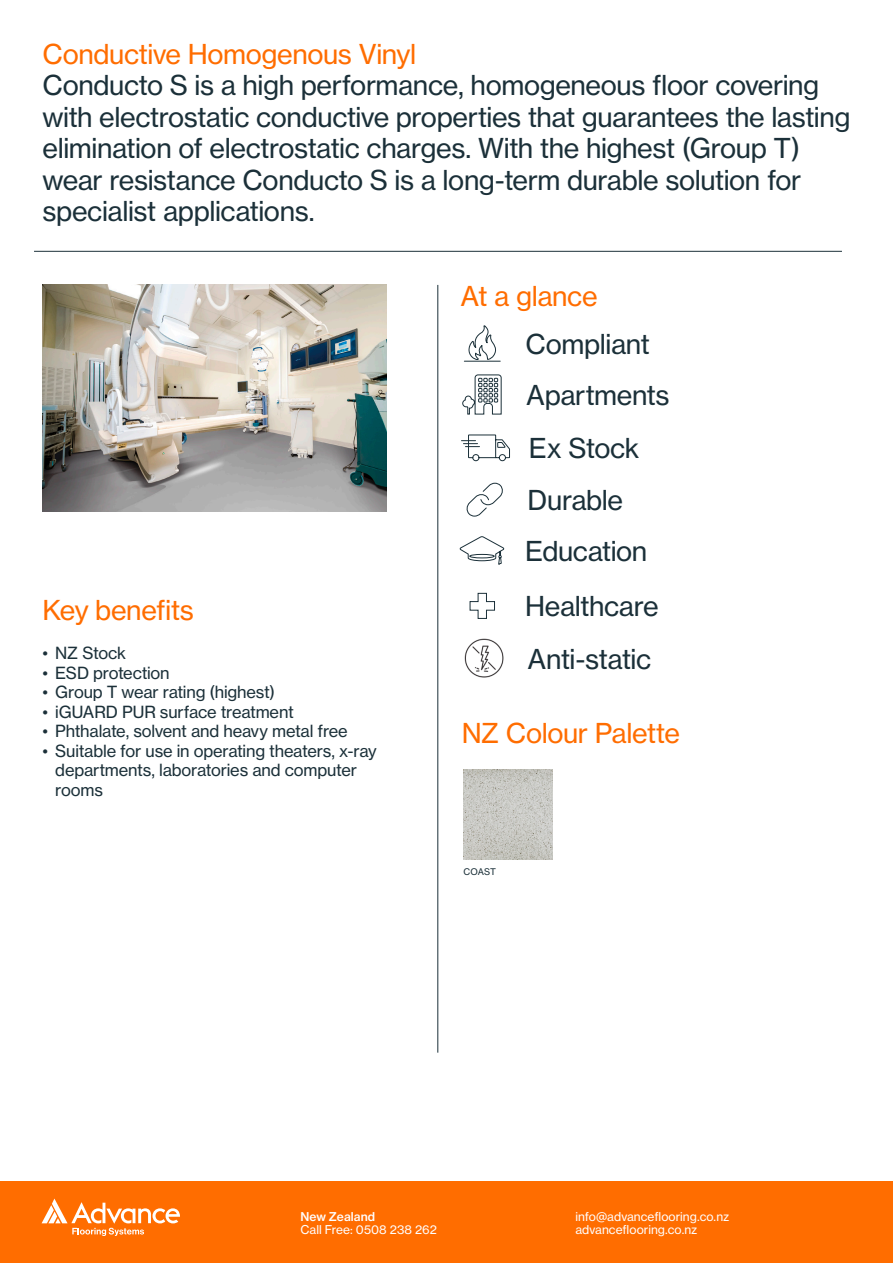
<style>
.page{position:relative;width:893px;height:1263px;background:#fff}
.page>*{position:absolute;margin:0;border:0;box-sizing:border-box;transform-origin:0 0}
.t1{font:27px/31.5px "N Haas Grotesk TX Pro 55 Rg";letter-spacing:-.015em;color:#1b3039}
.t2{font:27px "N Haas Grotesk TX Pro 55 Rg";letter-spacing:-.015em;color:#ff6d00}
.t3{font:16.5px/19.5px "N Haas Grotesk TX Pro 55 Rg";letter-spacing:-.01em;color:#1b3039}
.t4{font:12px/13.5px "N Haas Grotesk TX Pro 55 Rg";letter-spacing:.005em;color:#fff}
.t5{font:9px "N Haas Grotesk TX Pro 55 Rg";letter-spacing:.005em;color:#1b3039}
.s1{font-family:"N Haas Grotesk TX Pro 65 Md"}
</style>
<div class="page">
<svg style="left:462px;top:374px;width:40px;height:41px"></svg>
<img style="left:463px;top:770px;width:90px;height:89px">
<svg style="left:461px;top:434px;width:49px;height:27px"></svg>
<div style="left:0;top:1182px;width:893px;height:81px;background:#ff6d00"></div>
<hr style="left:438px;top:285px;width:1px;height:768px;background:#1b3039">
<hr style="left:34px;top:251px;width:808px;height:1px;background:#1b3039">
<svg style="left:42px;top:1198px;width:138px;height:38px"></svg>
<svg style="left:469px;top:325px;width:27px;height:35px"></svg>
<hr style="left:464px;top:361px;width:36px;height:1px;background:#1b3039">
<img style="left:43px;top:285px;width:343px;height:227px">
<svg style="left:466px;top:482px;width:37px;height:35px"></svg>
<svg style="left:459px;top:536px;width:45px;height:29px"></svg>
<svg style="left:469px;top:593px;width:26px;height:26px"></svg>
<img style="left:464px;top:638px;width:40px;height:40px">
<p class="t2" style="left:43px;top:37px;width:375px">Conductive Homogenous Vinyl</p>
<p class="t1" style="left:43px;top:69px;width:809px">Conducto S is a high performance, homogeneous floor covering with electrostatic conductive properties that guarantees the lasting elimination of electrostatic charges. With the highest (Group T) wear resistance Conducto S is a long-term durable solution for specialist applications.</p>
<p class="t2" style="left:461px;top:280px;width:139px">At a glance</p>
<p class="t1" style="left:526px;top:328px;width:126px">Compliant</p>
<p class="t1" style="left:526px;top:379px;width:145px">Apartments</p>
<p class="t2" style="left:43px;top:594px;width:153px">Key benefits</p>
<p class="t3" style="left:43px;top:644px;width:85px">• NZ Stock</p>
<p class="t3" style="left:43px;top:663px;width:129px">• ESD protection</p>
<p class="t3" style="left:43px;top:683px;width:234px">• Group T wear rating (highest)</p>
<p class="t3" style="left:43px;top:702px;width:253px">• iGUARD PUR surface treatment</p>
<p class="t3" style="left:43px;top:722px;width:307px">• Phthalate, solvent and heavy metal free</p>
<p class="t3" style="left:55px;top:741px;width:323px;text-indent:-13px">• Suitable for use in operating theaters, x-ray departments, laboratories and computer rooms</p>
<p class="t1" style="left:529px;top:433px;width:112px">Ex Stock</p>
<p class="t1" style="left:528px;top:485px;width:97px">Durable</p>
<p class="t1" style="left:525px;top:535px;width:124px">Education</p>
<p class="t1" style="left:525px;top:590px;width:135px">Healthcare</p>
<p class="t1" style="left:528px;top:643px;width:125px">Anti-static</p>
<p class="t2" style="left:462px;top:717px;width:220px">NZ Colour Palette</p>
<p class="t5" style="left:463px;top:866px;width:34px">COAST</p>
<p class="t4" style="left:300px;top:1210px;width:138px"><span class="s1">New Zealand<br></span>Call Free: 0508 238 262</p>
<p class="t4" style="left:575px;top:1210px;width:155px">info@advanceflooring.co.nz</p>
<p class="t4" style="left:575px;top:1223px;width:123px">advanceflooring.co.nz</p>
</div>
